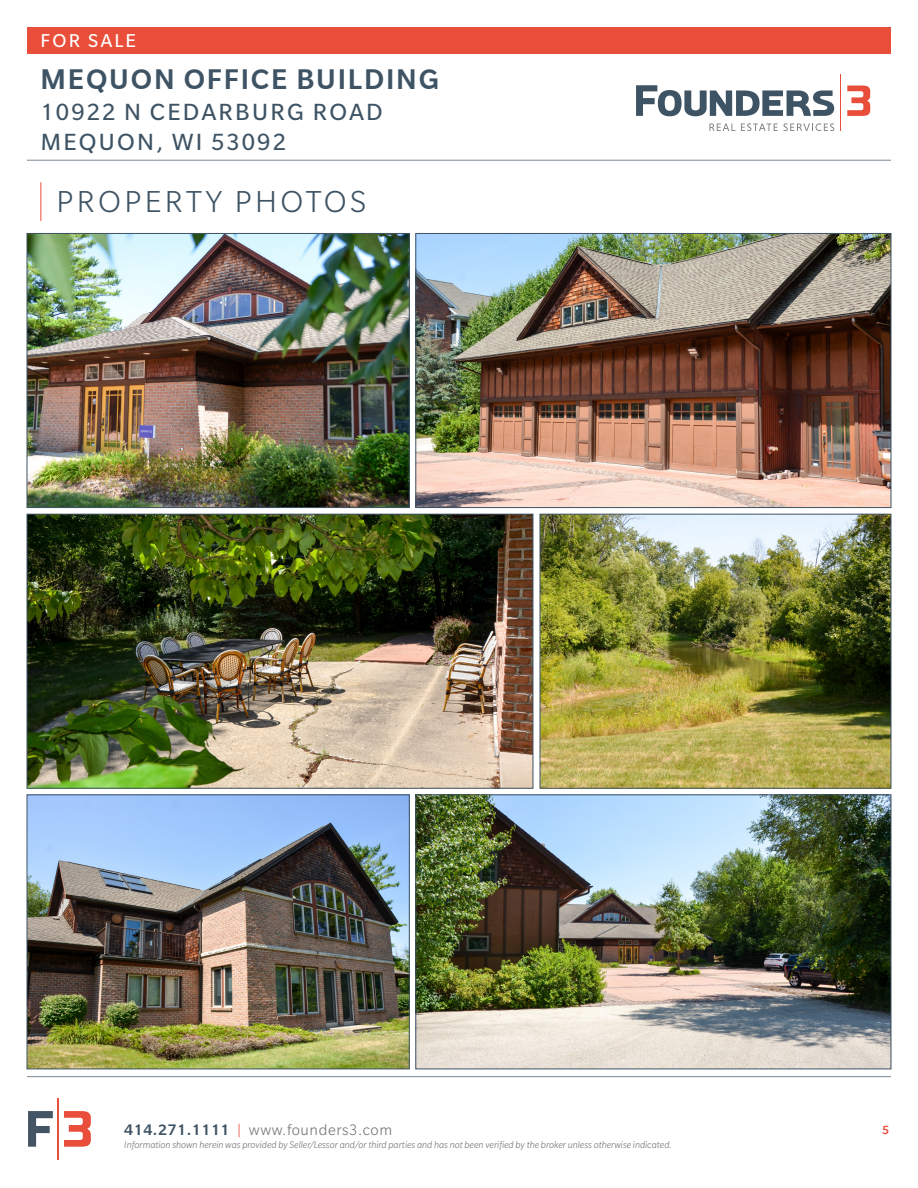
<style>
.page{position:relative;width:918px;height:1188px;background:#fff}
.page>*{position:absolute;margin:0;border:0;box-sizing:border-box;transform-origin:0 0}
.t1{font:300 33px "Slate Pro";letter-spacing:.1em;color:#3e5364}
.t2{font:500 30.75px "Slate Pro";letter-spacing:.06em;color:#3e5364}
.t3{font:25.5px/30.6px "Slate Pro";letter-spacing:.09em;color:#3e5364}
.t4{font:20.25px "Slate Pro";letter-spacing:.11em;color:#fff}
.t5{font:300 16.5px "Slate Pro";letter-spacing:.035em;color:#757679}
.t6{font:500 12.75px "Slate Pro";color:#e94e3a}
.t7{font:italic 300 10.5px "Slate Pro";color:#757679}
.s1{font-weight:500;color:#3e5364}
.s2{color:#e94e3a}
</style>
<div class="page">
<div style="left:27px;top:27px;width:864px;height:27px;background:#e94e3a"></div>
<hr style="left:840px;top:74px;width:1px;height:57px;background:#e94e3a">
<svg style="left:636px;top:85px;width:198px;height:31px"></svg>
<svg style="left:847px;top:86px;width:23px;height:30px"></svg>
<svg style="left:709px;top:124px;width:26px;height:7px"></svg>
<svg style="left:741px;top:123px;width:37px;height:8px"></svg>
<svg style="left:784px;top:123px;width:50px;height:8px"></svg>
<hr style="left:27px;top:160px;width:864px;height:1px;background:#7d8995">
<hr style="left:27px;top:1076px;width:864px;height:1px;background:#7d8995">
<hr style="left:58px;top:1098px;width:1px;height:62px;background:#e94e3a">
<svg style="left:28px;top:1111px;width:25px;height:36px"></svg>
<svg style="left:64px;top:1111px;width:27px;height:36px"></svg>
<img style="left:542px;top:516px;width:347px;height:270px">
<div style="left:540px;top:514px;width:351px;height:274px;border:1px solid #3e5364"></div>
<img style="left:29px;top:797px;width:379px;height:270px">
<div style="left:27px;top:795px;width:383px;height:274px;border:1px solid #3e5364"></div>
<img style="left:29px;top:516px;width:502px;height:270px">
<div style="left:27px;top:514px;width:506px;height:274px;border:1px solid #3e5364"></div>
<img style="left:418px;top:797px;width:471px;height:270px">
<div style="left:416px;top:795px;width:475px;height:274px;border:1px solid #3e5364"></div>
<img style="left:29px;top:235px;width:379px;height:271px">
<div style="left:27px;top:233px;width:383px;height:275px;border:1px solid #3e5364"></div>
<img style="left:418px;top:235px;width:471px;height:271px">
<div style="left:416px;top:233px;width:475px;height:275px;border:1px solid #3e5364"></div>
<hr style="left:40px;top:182px;width:1px;height:39px;background:#e94e3a">
<h3 class="t4" style="left:41px;top:30px;width:97px">FOR SALE</h3>
<h2 class="t2" style="left:41px;top:61px;width:400px">MEQUON OFFICE BUILDING</h2>
<h3 class="t3" style="left:41px;top:96px;width:344px">10922 N CEDARBURG ROAD<br>MEQUON, WI 53092</h3>
<p class="t1" style="left:56px;top:185px;width:311px">PROPERTY PHOTOS</p>
<h3 class="t5" style="left:124px;top:1122px;width:270px"><span class="s1">414.271.1111</span> <span class="s2">|</span> www.founders3.com</h3>
<p class="t7" style="left:124px;top:1139px;width:549px">Information shown herein was provided by Seller/Lessor and/or third parties and has not been verified by the broker unless otherwise indicated.</p>
<p class="t6" style="left:882px;top:1122px;width:8px">5</p>
</div>
